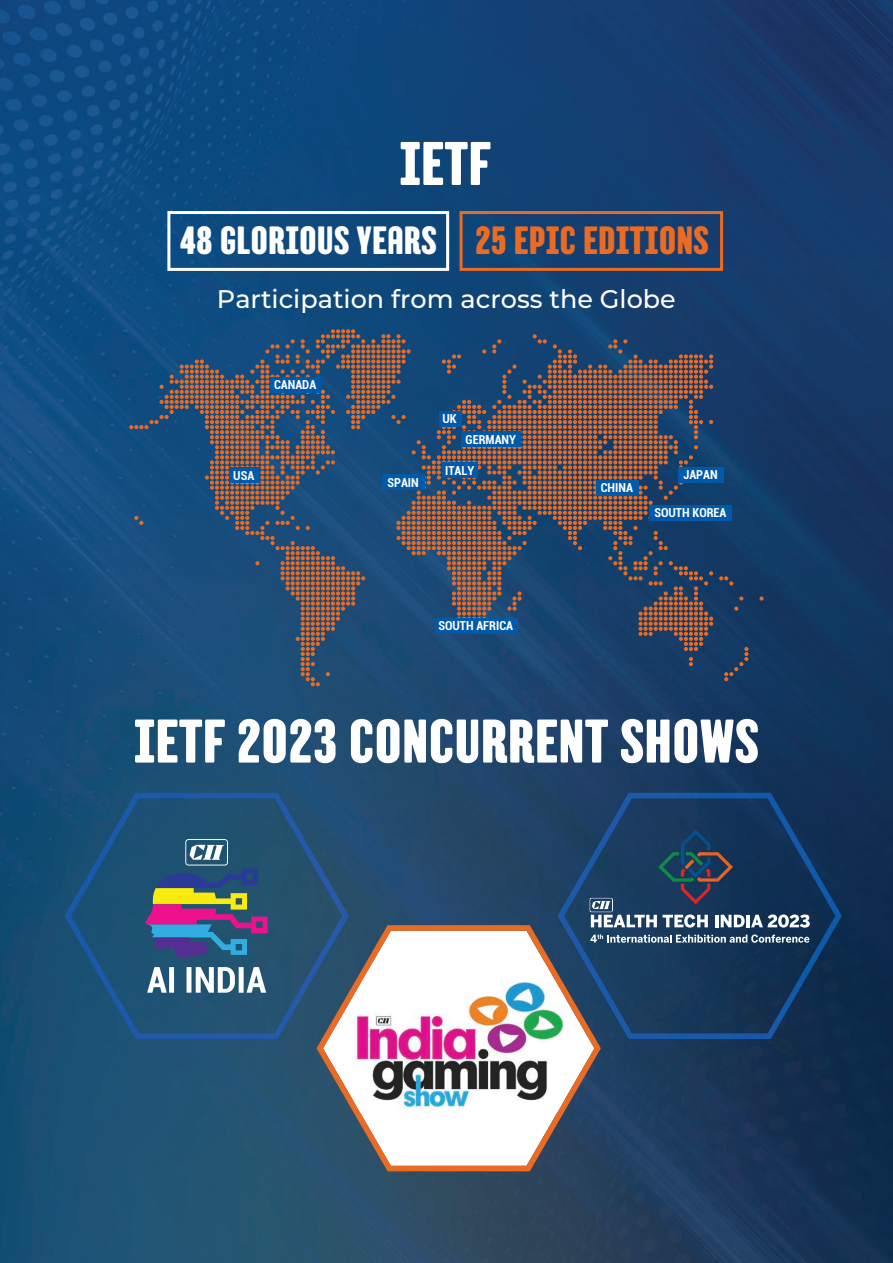
<style>
.page{position:relative;width:893px;height:1263px;background:#fff}
.page>*{position:absolute;margin:0;border:0;box-sizing:border-box;transform-origin:0 0}
.t1{font:61.5px "TT Berlinerins Grotesk";color:#fff}
.t2{font:39.3px "TT Berlinerins Grotesk";color:#fff}
.t3{font:500 25.5px "Montserrat";color:#fff}
.t4{font:700 condensed 12.45px "Roboto";color:#fff}
.s1{color:#ea6b23}
</style>
<div class="page">
<img style="left:0;top:0;width:893px;height:1263px">
<svg style="left:724px;top:647px;width:24px;height:34px"></svg>
<svg style="left:719px;top:576px;width:14px;height:9px"></svg>
<svg style="left:759px;top:596px;width:5px;height:5px"></svg>
<svg style="left:734px;top:596px;width:9px;height:15px"></svg>
<svg style="left:129px;top:329px;width:584px;height:357px;background:#3a4d67"></svg>
<div style="left:443px;top:463px;width:35px;height:15px;background:#0159a9"></div>
<div style="left:271px;top:377px;width:50px;height:15px;background:#0159a9"></div>
<div style="left:382px;top:474px;width:43px;height:16px;background:#0159a9"></div>
<div style="left:596px;top:480px;width:43px;height:15px;background:#0159a9"></div>
<div style="left:678px;top:467px;width:46px;height:15px;background:#0159a9"></div>
<div style="left:462px;top:431px;width:59px;height:16px;background:#0159a9"></div>
<div style="left:650px;top:505px;width:82px;height:16px;background:#0159a9"></div>
<div style="left:435px;top:618px;width:83px;height:15px;background:#0159a9"></div>
<div style="left:229px;top:468px;width:30px;height:15px;background:#0159a9"></div>
<div style="left:439px;top:411px;width:22px;height:16px;background:#0159a9"></div>
<svg style="left:558px;top:793px;width:284px;height:246px;background:#15375d"></svg>
<hr style="left:746px;top:915px;width:4px;height:12px;background:#fff">
<svg style="left:751px;top:914px;width:59px;height:13px"></svg>
<svg style="left:590px;top:829px;width:155px;height:98px;background:#2e4a67"></svg>
<svg style="left:601px;top:934px;width:208px;height:9px"></svg>
<svg style="left:65px;top:793px;width:284px;height:246px;background:#1f5176"></svg>
<svg style="left:147px;top:967px;width:119px;height:26px"></svg>
<svg style="left:145px;top:839px;width:123px;height:118px;background:#515f7b"></svg>
<svg style="left:317px;top:925px;width:284px;height:246px"></svg>
<div style="left:167px;top:211px;width:282px;height:60px;border:3px solid #fff"></div>
<div style="left:460px;top:211px;width:263px;height:60px;border:3px solid #ea6b23"></div>
<h1 class="t1" style="left:399px;top:125px;width:93px">IETF</h1>
<h2 class="t2" style="left:180px;top:216px;width:531px">48 GLORIOUS YEARS <span class="s1">25 EPIC EDITIONS</span></h2>
<h3 class="t3" style="left:217px;top:282px;width:460px">Participation from across the Globe</h3>
<p class="t4" style="left:274px;top:376px;width:44px">CANADA</p>
<p class="t4" style="left:233px;top:467px;width:23px">USA</p>
<p class="t4" style="left:387px;top:473px;width:33px">SPAIN</p>
<p class="t4" style="left:442px;top:410px;width:16px">UK</p>
<p class="t4" style="left:466px;top:430px;width:52px">GERMANY</p>
<p class="t4" style="left:445px;top:462px;width:31px">ITALY</p>
<p class="t4" style="left:438px;top:617px;width:76px">SOUTH AFRICA</p>
<p class="t4" style="left:601px;top:479px;width:34px">CHINA</p>
<p class="t4" style="left:683px;top:466px;width:36px">JAPAN</p>
<p class="t4" style="left:654px;top:504px;width:74px">SOUTH KOREA</p>
<h1 class="t1" style="left:134px;top:702px;width:627px">IETF 2023 CONCURRENT SHOWS</h1>
</div>
